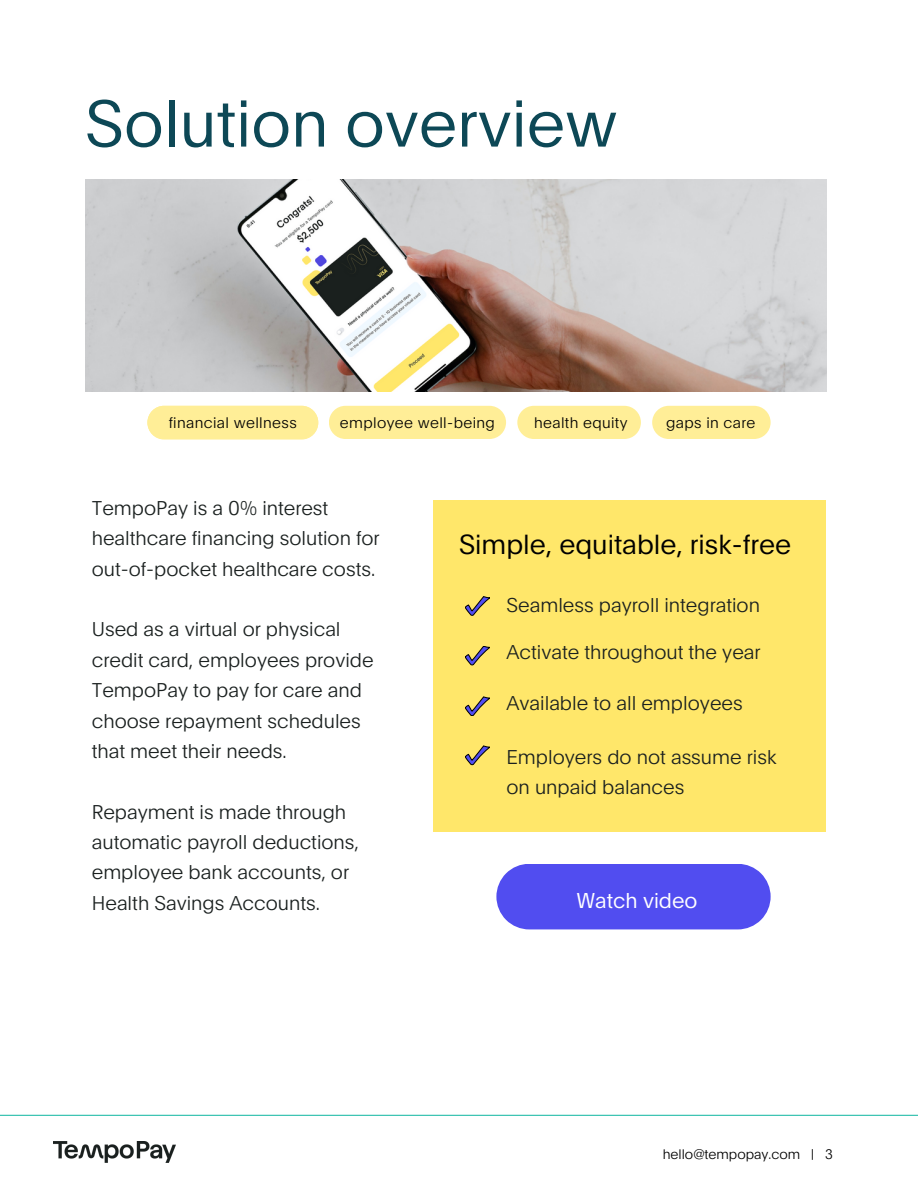
<style>
.page{position:relative;width:918px;height:1188px;background:#fff}
.page>*{position:absolute;margin:0;border:0;box-sizing:border-box;transform-origin:0 0}
.t1{font:300 64.5px "Plain";color:#0d4856}
.t2{font:300 27px "Plain";color:#000}
.t3{font:300 21px "Plain";color:#fff}
.t4{font:100 19.5px/30.3px "Plain";color:#1a201f}
.t5{font:100 15px "Plain";letter-spacing:.025em;color:#000}
.t6{font:100 13.5px "Plain";color:#000}
</style>
<div class="page">
<img style="left:85px;top:179px;width:741px;height:213px">
<div style="left:434px;top:500px;width:392px;height:331px;background:#ffe76a"></div>
<svg style="left:465px;top:597px;width:25px;height:19px"></svg>
<svg style="left:465px;top:646px;width:25px;height:19px"></svg>
<svg style="left:465px;top:746px;width:25px;height:19px"></svg>
<hr style="left:0;top:1115px;width:918px;height:1px;background:#28bdaa">
<svg style="left:147px;top:406px;width:171px;height:34px;background:#ffee9c"></svg>
<div style="left:329px;top:406px;width:177px;height:33px;background:#ffee97;border-radius:17px"></div>
<div style="left:517px;top:406px;width:124px;height:33px;background:#ffee97;border-radius:17px"></div>
<div style="left:652px;top:406px;width:119px;height:33px;background:#ffee97;border-radius:17px"></div>
<svg style="left:465px;top:697px;width:25px;height:19px"></svg>
<div style="left:496px;top:864px;width:275px;height:65px;background:#514df0"></div>
<img style="left:53px;top:1141px;width:123px;height:21px">
<p class="t1" style="left:85px;top:97px;width:534px">Solution overview</p>
<p class="t5" style="left:169px;top:417px;width:130px">financial wellness</p>
<p class="t5" style="left:340px;top:417px;width:157px">employee well-being</p>
<p class="t5" style="left:534px;top:417px;width:95px">health equity</p>
<p class="t5" style="left:666px;top:417px;width:91px">gaps in care</p>
<p class="t4" style="left:92px;top:495px;width:289px">TempoPay is a 0% interest healthcare financing solution for out-of-pocket healthcare costs.</p>
<p class="t4" style="left:92px;top:616px;width:283px">Used as a virtual or physical credit card, employees provide<br>TempoPay to pay for care and choose repayment schedules that meet their needs.</p>
<p class="t4" style="left:92px;top:798px;width:269px">Repayment is made through automatic payroll deductions, employee bank accounts, or<br>Health Savings Accounts.</p>
<p class="t2" style="left:459px;top:534px;width:334px">Simple, equitable, risk-free</p>
<p class="t4" style="left:506px;top:591px;width:255px">Seamless payroll integration</p>
<p class="t4" style="left:506px;top:639px;width:256px">Activate throughout the year</p>
<p class="t4" style="left:506px;top:689px;width:238px">Available to all employees</p>
<p class="t4" style="left:506px;top:743px;width:272px">Employers do not assume risk on unpaid balances</p>
<p class="t3" style="left:576px;top:892px;width:123px">Watch video</p>
<p class="t6" style="left:663px;top:1148px;width:172px">hello@tempopay.com | 3</p>
</div>
